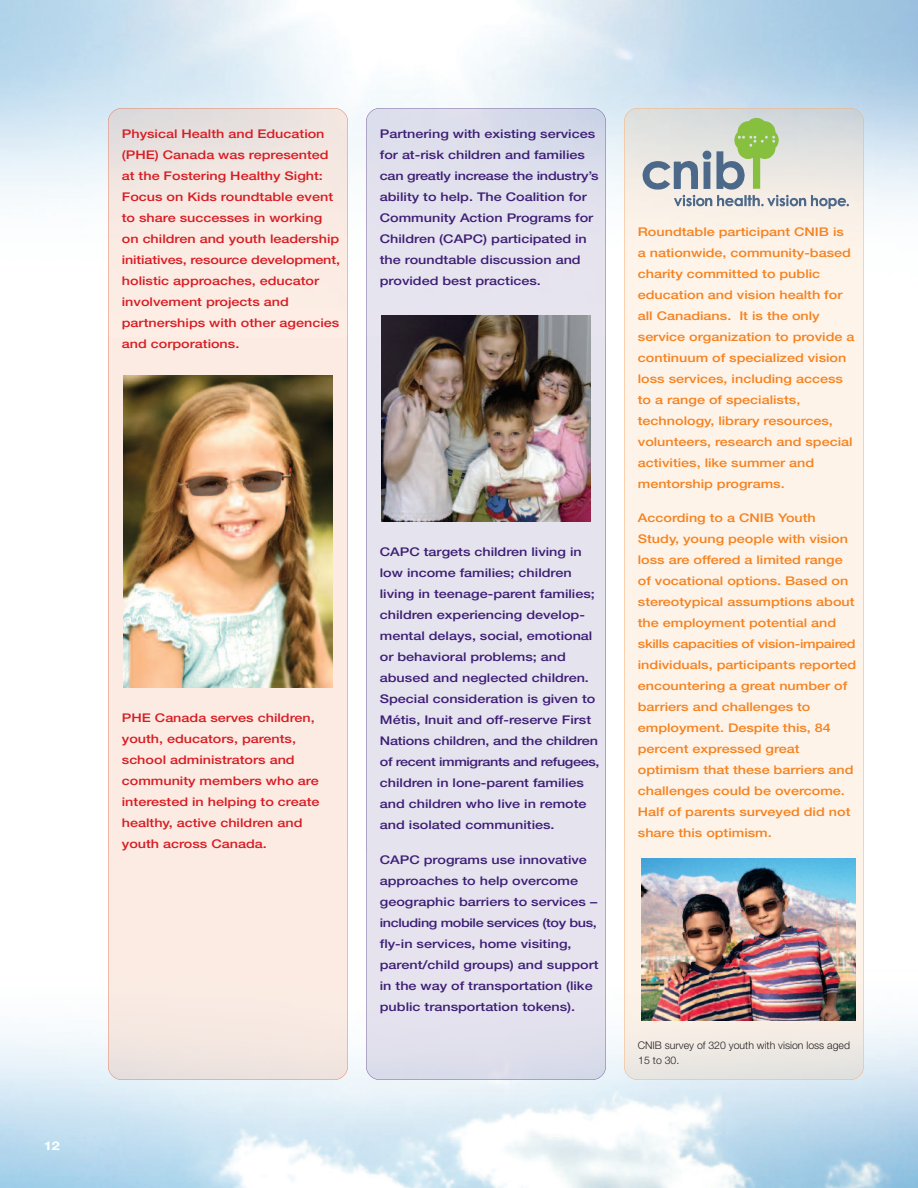
<style>
.page{position:relative;width:918px;height:1188px;background:#fff}
.page>*{position:absolute;margin:0;border:0;box-sizing:border-box;transform-origin:0 0}
.t1{font:500 12px/21px "Helvetica Neue";color:#3d1e75;scale:1.2 1}
.t2{font:500 12px/21px "Helvetica Neue";color:#f58220;scale:1.2 1}
.t3{font:500 12px/21px "Helvetica Neue";color:#d81c23;scale:1.2 1}
.t4{font:700 12px "Helvetica Neue";color:#fff;scale:1.2 1}
.t5{font:300 10.5px/15px "Helvetica Neue";color:#231f20}
</style>
<div class="page">
<img style="left:0;top:0;width:918px;height:338px">
<img style="left:0;top:850px;width:918px;height:338px">
<div style="left:108px;top:366px;width:240px;height:484px;background:#fbebe3"></div>
<div style="left:108px;top:338px;width:240px;height:28px;background:#fbebe3"></div>
<img style="left:108px;top:108px;width:240px;height:14px">
<div style="left:108px;top:1066px;width:240px;height:14px;background:#ece2de"></div>
<div style="left:108px;top:108px;width:240px;height:972px;border:1px solid #e77f63;border-radius:14px"></div>
<img style="left:124px;top:375px;width:208px;height:313px">
<div style="left:366px;top:366px;width:240px;height:484px;background:#e5e3ee"></div>
<div style="left:366px;top:338px;width:240px;height:28px;background:#e5e3ee"></div>
<img style="left:366px;top:108px;width:240px;height:14px">
<div style="left:366px;top:1066px;width:240px;height:14px;background:#d9dbea"></div>
<div style="left:366px;top:108px;width:240px;height:972px;border:1px solid #75639e;border-radius:14px"></div>
<img style="left:382px;top:316px;width:208px;height:206px">
<div style="left:624px;top:366px;width:240px;height:484px;background:#fef3e8"></div>
<div style="left:624px;top:338px;width:240px;height:28px;background:#fef3e8"></div>
<img style="left:624px;top:108px;width:240px;height:14px">
<div style="left:624px;top:1066px;width:240px;height:14px;background:#e4e4e0"></div>
<div style="left:624px;top:108px;width:240px;height:972px;border:1px solid #faaf71;border-radius:14px"></div>
<img style="left:642px;top:858px;width:213px;height:162px">
<svg style="left:643px;top:118px;width:211px;height:97px;background:#ced4ca"></svg>
<p class="t4" style="left:44px;top:1138px;width:15px">12</p>
<p class="t3" style="left:122px;top:124px;width:183px">Physical Health and Education (PHE) Canada was represented at the Fostering Healthy Sight:<br>Focus on Kids roundtable event to share successes in working on children and youth leadership initiatives, resource development, holistic approaches, educator involvement projects and partnerships with other agencies and corporations.</p>
<p class="t3" style="left:122px;top:708px;width:166px">PHE Canada serves children, youth, educators, parents, school administrators and community members who are interested in helping to create healthy, active children and youth across Canada.</p>
<p class="t1" style="left:380px;top:124px;width:184px">Partnering with existing services for at-risk children and families can greatly increase the industry’s ability to help. The Coalition for<br>Community Action Programs for<br>Children (CAPC) participated in the roundtable discussion and provided best practices.</p>
<p class="t1" style="left:380px;top:543px;width:185px">CAPC targets children living in low income families; children living in teenage-parent families; children experiencing develop&shy;mental delays, social, emotional or behavioral problems; and abused and neglected children.<br>Special consideration is given to<br>Métis, Inuit and off-reserve First<br>Nations children, and the children of recent immigrants and refugees, children in lone-parent families and children who live in remote and isolated communities.</p>
<p class="t1" style="left:380px;top:850px;width:184px">CAPC programs use innovative approaches to help overcome geographic barriers to services – including mobile services (toy bus, fly-in services, home visiting, parent/child groups) and support in the way of transportation (like public transportation tokens).</p>
<p class="t2" style="left:638px;top:222px;width:182px">Roundtable participant CNIB is a nationwide, community-based charity committed to public education and vision health for all Canadians. It is the only service organization to provide a continuum of specialized vision loss services, including access to a range of specialists, technology, library resources, volunteers, research and special activities, like summer and mentorship programs.</p>
<p class="t2" style="left:638px;top:508px;width:183px">According to a CNIB Youth<br>Study, young people with vision loss are offered a limited range of vocational options. Based on stereotypical assumptions about the employment potential and skills capacities of vision-impaired individuals, participants reported encountering a great number of barriers and challenges to employment. Despite this, 84 percent expressed great optimism that these barriers and challenges could be overcome.<br>Half of parents surveyed did not share this optimism.</p>
<p class="t5" style="left:638px;top:1037px;width:214px">CNIB survey of 320 youth with vision loss aged<br>15 to 30.</p>
</div>
